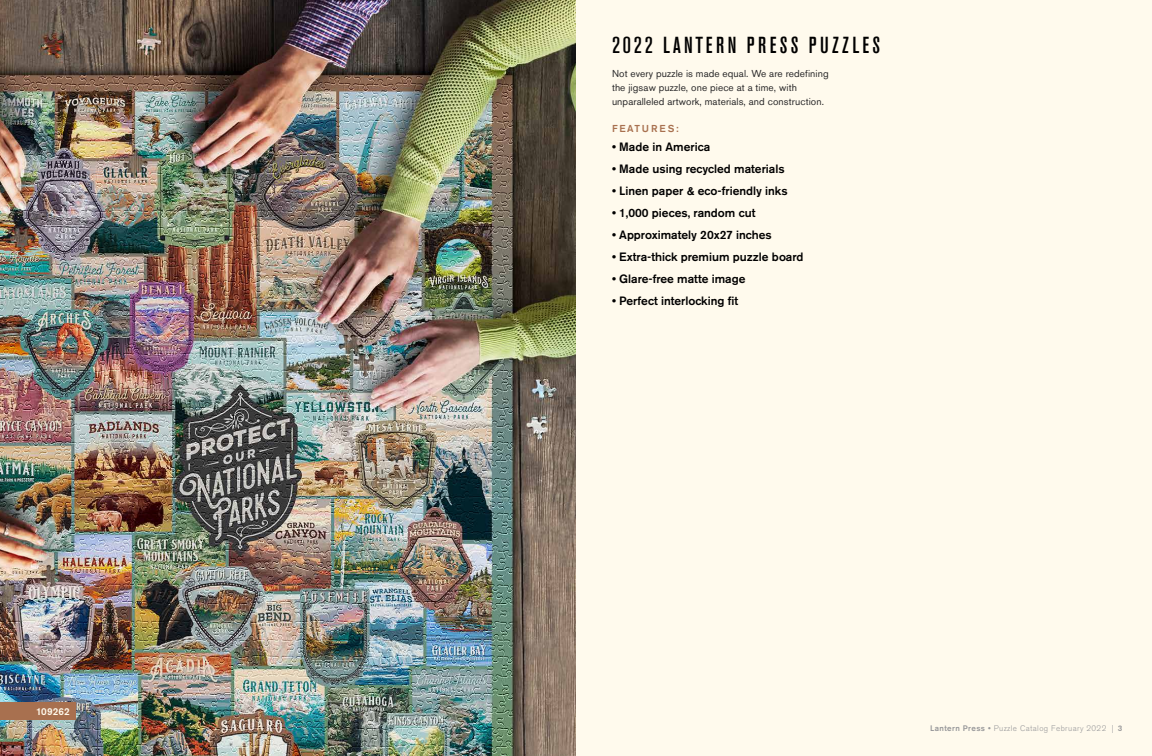
<style>
.page{position:relative;width:1152px;height:756px;background:#fffaed}
.page>*{position:absolute;margin:0;border:0;box-sizing:border-box;transform-origin:0 0}
.t1{font:500 condensed 23px "Akzidenz Grotesk BE";letter-spacing:.14em;color:#000}
.t2{font:500 12px "Akzidenz Grotesk BE";color:#000}
.t3{font:10px/14px "Akzidenz Grotesk BE";letter-spacing:.01em;color:#292829}
.t4{font:500 10px "Akzidenz Grotesk BE";letter-spacing:.18em;color:#a8704f}
.t5{font:500 10px "Akzidenz Grotesk BE";letter-spacing:.005em;color:#fffaed}
.t6{font:300 8px "Akzidenz Grotesk BE";letter-spacing:.05em;color:#98989a}
.s1{font-weight:500}
</style>
<div class="page">
<img style="left:0;top:0;width:576px;height:756px">
<div style="left:0;top:703px;width:76px;height:17px;background:#a8704f"></div>
<p class="t5" style="left:36px;top:705px;width:35px">109262</p>
<h1 class="t1" style="left:612px;top:33px;width:270px">2022 LANTERN PRESS PUZZLES</h1>
<p class="t3" style="left:612px;top:66px;width:218px">Not every puzzle is made equal. We are redefining the jigsaw puzzle, one piece at a time, with unparalleled artwork, materials, and construction.</p>
<p class="t2" style="left:612px;top:139px;width:100px">• Made in America</p>
<p class="t2" style="left:612px;top:161px;width:174px">• Made using recycled materials</p>
<p class="t2" style="left:612px;top:183px;width:177px">• Linen paper &amp; eco-friendly inks</p>
<p class="t2" style="left:612px;top:205px;width:145px">• 1,000 pieces, random cut</p>
<p class="t2" style="left:612px;top:227px;width:161px">• Approximately 20x27 inches</p>
<p class="t2" style="left:612px;top:249px;width:193px">• Extra-thick premium puzzle board</p>
<p class="t2" style="left:612px;top:271px;width:135px">• Glare-free matte image</p>
<p class="t2" style="left:612px;top:293px;width:128px">• Perfect interlocking fit</p>
<p class="t4" style="left:612px;top:122px;width:68px">FEATURES:</p>
<p class="t6" style="left:930px;top:724px;width:194px"><span class="s1">Lantern Press •</span> Puzzle Catalog February 2022 | <span class="s1">3</span></p>
</div>
